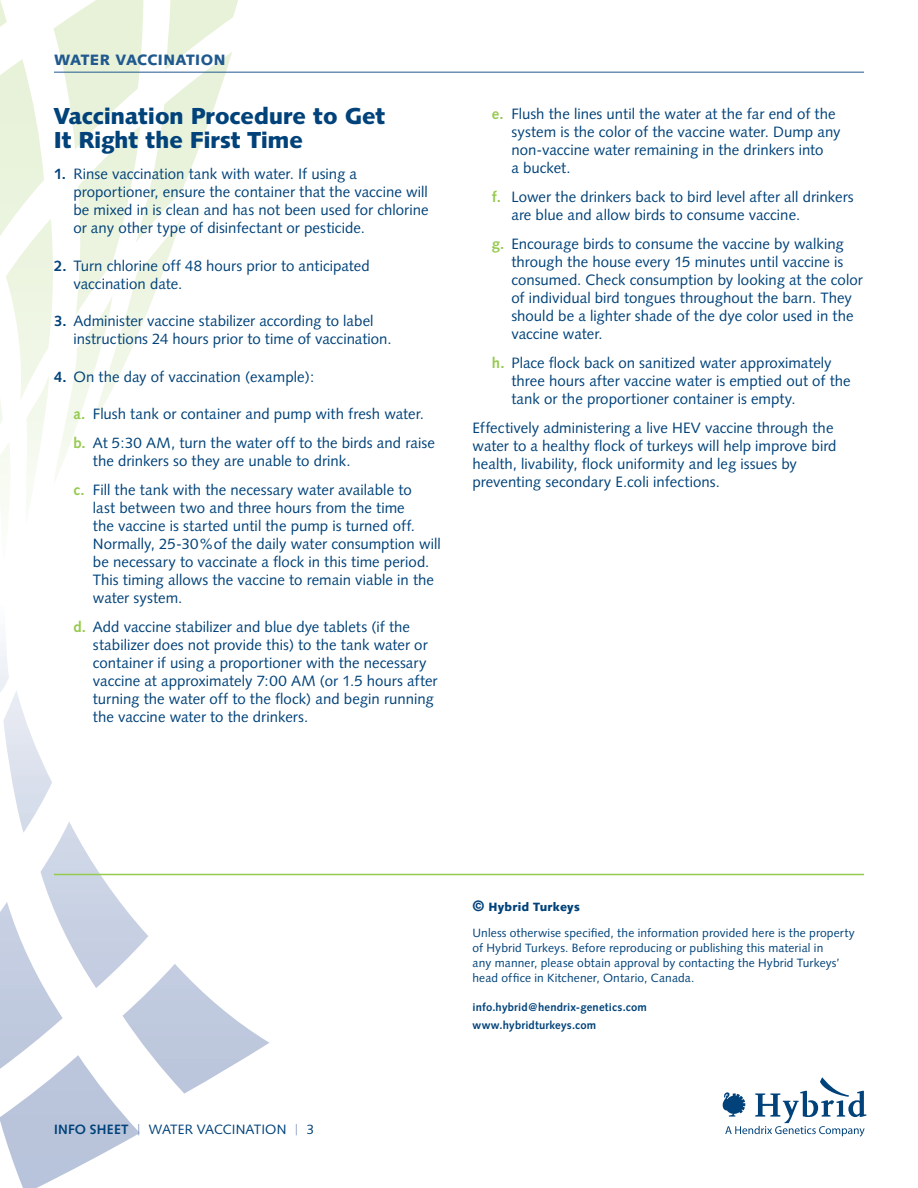
<style>
.page{position:relative;width:918px;height:1188px;background:#fff}
.page>*{position:absolute;margin:0;border:0;box-sizing:border-box;transform-origin:0 0}
.t1{font:24px/24px "Syntax Mdm";letter-spacing:.005em;color:#004279}
.t2{font:15px/18px "Syntax";color:#004279}
.t3{font:900 15px "Syntax";letter-spacing:.03em;color:#20598e}
.t4{font:13.5px "Syntax";color:#004279}
.t5{font:13.5px "Syntax";color:#6a86b1}
.t6{font:12px/15px "Syntax";letter-spacing:.01em;color:#004279}
.t7{font:700 11.25px/18px "Syntax";letter-spacing:.015em;color:#004279}
.s1{font-weight:700}
.s2{font-weight:700;color:#96ca4f}
.s3{color:#6a86b1}
.s4{color:#004279}
.s5{font-weight:900;font-size:15px}
.s6{font-weight:900}
</style>
<div class="page">
<svg style="left:0;top:0;width:238px;height:503px"></svg>
<svg style="left:0;top:643px;width:270px;height:545px"></svg>
<hr style="left:54px;top:874px;width:810px;height:1px;background:#96ca4f">
<svg style="left:723px;top:1077px;width:143px;height:60px"></svg>
<hr style="left:54px;top:72px;width:810px;height:1px;background:#20598e">
<p class="t3" style="left:54px;top:51px;width:173px">WATER VACCINATION</p>
<h1 class="t1" style="left:54px;top:106px;width:333px">Vaccination Procedure to Get<br>It Right the First Time</h1>
<p class="t2" style="left:73px;top:165px;width:357px;text-indent:-19px"><span class="s1">1.</span> Rinse vaccination tank with water. If using a proportioner, ensure the container that the vaccine will be mixed in is clean and has not been used for chlorine or any other type of disinfectant or pesticide.</p>
<p class="t2" style="left:73px;top:257px;width:298px;text-indent:-19px"><span class="s1">2.</span> Turn chlorine off 48 hours prior to anticipated vaccination date.</p>
<p class="t2" style="left:73px;top:312px;width:320px;text-indent:-19px"><span class="s1">3.</span> Administer vaccine stabilizer according to label instructions 24 hours prior to time of vaccination.</p>
<p class="t2" style="left:54px;top:368px;width:262px"><span class="s1">4.</span> On the day of vaccination (example):</p>
<p class="t2" style="left:73px;top:400px;width:363px;line-height:28.8px"><span class="s2">a.</span> Flush tank or container and pump with fresh water. <span class="s2">b.</span> At 5:30 AM, turn the water off to the birds and raise</p>
<p class="t2" style="left:73px;top:447px;width:340px;line-height:28.8px;text-indent:19px">the drinkers so they are unable to drink.<br><span class="s2">c.</span> Fill the tank with the necessary water available to</p>
<p class="t2" style="left:93px;top:499px;width:349px">last between two and three hours from the time<br>the vaccine is started until the pump is turned off.<br>Normally, 25-30%of the daily water consumption will be necessary to vaccinate a flock in this time period.<br>This timing allows the vaccine to remain viable in the water system.</p>
<p class="t2" style="left:93px;top:618px;width:346px;text-indent:-19px"><span class="s2">d.</span> Add vaccine stabilizer and blue dye tablets (if the stabilizer does not provide this) to the tank water or container if using a proportioner with the necessary vaccine at approximately 7:00 AM (or 1.5 hours after turning the water off to the flock) and begin running the vaccine water to the drinkers.</p>
<p class="t2" style="left:511px;top:105px;width:331px;text-indent:-19px"><span class="s2">e.</span> Flush the lines until the water at the far end of the system is the color of the vaccine water. Dump any non-vaccine water remaining in the drinkers into<br>a bucket.</p>
<p class="t2" style="left:511px;top:188px;width:344px;text-indent:-19px"><span class="s2">f.</span> Lower the drinkers back to bird level after all drinkers are blue and allow birds to consume vaccine.</p>
<p class="t2" style="left:511px;top:235px;width:353px;text-indent:-19px"><span class="s2">g.</span> Encourage birds to consume the vaccine by walking through the house every 15 minutes until vaccine is consumed. Check consumption by looking at the color of individual bird tongues throughout the barn. They should be a lighter shade of the dye color used in the vaccine water.</p>
<p class="t2" style="left:511px;top:354px;width:341px;text-indent:-19px"><span class="s2">h.</span> Place flock back on sanitized water approximately three hours after vaccine water is emptied out of the tank or the proportioner container is empty.</p>
<p class="t2" style="left:472px;top:418px;width:366px">Effectively administering a live HEV vaccine through the water to a healthy flock of turkeys will help improve bird health, livability, flock uniformity and leg issues by preventing secondary E.coli infections.</p>
<p class="t4" style="left:54px;top:1121px;width:160px"><span class="s1">INFO SHEET</span> <span class="s3">|</span> Water Vaccination</p>
<p class="t5" style="left:293px;top:1119px;width:23px">| <span class="s4">3</span></p>
<p class="t6" style="left:472px;top:894px;width:384px;line-height:25.8px"><span class="s5">©</span> <span class="s6">HYBRID TURKEYS<br></span>Unless otherwise specified, the information provided here is the property</p>
<p class="t6" style="left:472px;top:940px;width:369px">of Hybrid Turkeys. Before reproducing or publishing this material in any manner, please obtain approval by contacting the Hybrid Turkeys’ head office in Kitchener, Ontario, Canada.</p>
<p class="t7" style="left:472px;top:998px;width:176px">info.hybrid@hendrix-genetics.com www.hybridturkeys.com</p>
</div>
